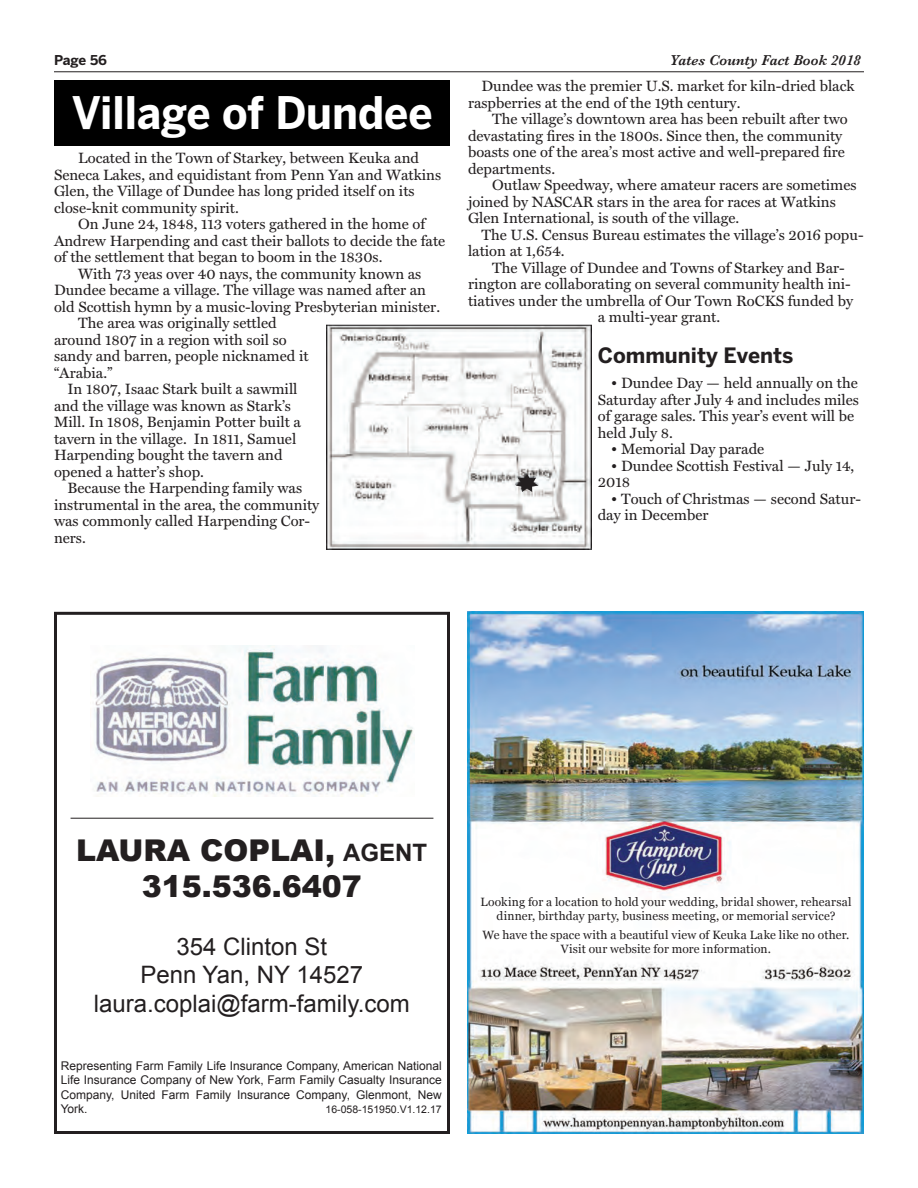
<style>
.page{position:relative;width:918px;height:1188px;background:#fff}
.page>*{position:absolute;margin:0;border:0;box-sizing:border-box;transform-origin:0 0}
.t1{font:700 44.55px "Benton Sans";color:#fff;scale:.94 1}
.t2{font:900 30px/36px "Arial";color:#231f20;text-align:center}
.t3{font:24px/28.8px "Arial";color:#231f20;text-align:center}
.Box_head{font:700 21px "Benton Sans";color:#231f20}
.Body_type_RR{font:15px/16.5px "Miller Text";color:#231f20}
.t4{font:italic 600 15px "Baskerville";color:#231f20}
.t5{font:700 13.5px "Benton Sans";letter-spacing:-.01em;color:#231f20}
.t6{font:12px/14.4px "Georgia";letter-spacing:.01em;color:#231f20;text-align:center}
.t7{font:12px/14.4px "Arial";color:#231f20;text-align:justify}
.t8{font:10.5px "Arial";color:#231f20}
.s1{font-weight:700;font-size:24px}
</style>
<div class="page">
<hr style="left:54px;top:72px;width:810px;height:1px;background:#231f20">
<img style="left:326px;top:324px;width:266px;height:226px">
<svg style="left:516px;top:474px;width:23px;height:18px"></svg>
<div style="left:55px;top:80px;width:395px;height:65px;background:#000"></div>
<div style="left:54px;top:612px;width:396px;height:522px;border:3px solid #231f20"></div>
<img style="left:94px;top:645px;width:320px;height:152px">
<hr style="left:71px;top:818px;width:362px;height:1px;background:#231f20">
<img style="left:468px;top:612px;width:396px;height:522px">
<p class="t5" style="left:54px;top:52px;width:55px">Page 56</p>
<p class="t4" style="left:670px;top:52px;width:193px">Yates County Fact Book 2018</p>
<p class="t1" style="left:72px;top:86px;width:386px">Village of Dundee</p>
<p class="Body_type_RR" style="left:54px;top:150px;width:389px;text-indent:24px">Located in the Town of Starkey, between Keuka and Seneca Lakes, and equidistant from Penn Yan and Watkins Glen, the Village of Dundee has long prided itself on its close-knit community spirit.</p>
<p class="Body_type_RR" style="left:54px;top:216px;width:393px;text-indent:24px">On June 24, 1848, 113 voters gathered in the home of<br>Andrew Harpending and cast their ballots to decide the fate of the settlement that began to boom in the 1830s.</p>
<p class="Body_type_RR" style="left:54px;top:266px;width:388px;text-indent:24px">With 73 yeas over 40 nays, the community known as<br>Dundee became a village. The village was named after an old Scottish hymn by a music-loving Presbyterian minister.</p>
<p class="Body_type_RR" style="left:54px;top:315px;width:256px;text-indent:24px">The area was originally settled around 1807 in a region with soil so sandy and barren, people nicknamed it “Arabia.”</p>
<p class="Body_type_RR" style="left:54px;top:381px;width:248px;text-indent:14px">In 1807, Isaac Stark built a sawmill and the village was known as Stark’s Mill. In 1808, Benjamin Potter built a tavern in the village. In 1811, Samuel Harpending bought the tavern and opened a hatter’s shop.</p>
<p class="Body_type_RR" style="left:54px;top:480px;width:267px;text-indent:14px">Because the Harpending family was instrumental in the area, the community was commonly called Harpending Cor&shy;ners.</p>
<p class="Body_type_RR" style="left:468px;top:78px;width:388px;text-indent:14px">Dundee was the premier U.S. market for kiln-dried black raspberries at the end of the 19th century.</p>
<p class="Body_type_RR" style="left:468px;top:111px;width:381px;text-indent:24px">The village’s downtown area has been rebuilt after two devastating fires in the 1800s. Since then, the community boasts one of the area’s most active and well-prepared fire departments.</p>
<p class="Body_type_RR" style="left:468px;top:177px;width:390px;text-indent:24px">Outlaw Speedway, where amateur racers are sometimes joined by NASCAR stars in the area for races at Watkins<br>Glen International, is south of the village.</p>
<p class="Body_type_RR" style="left:468px;top:227px;width:397px;text-indent:13px">The U.S. Census Bureau estimates the village’s 2016 popu&shy;lation at 1,654.</p>
<p class="Body_type_RR" style="left:492px;top:260px;width:354px">The Village of Dundee and Towns of Starkey and Bar-</p>
<p class="Body_type_RR" style="left:468px;top:276px;width:384px">rington are collaborating on several community health ini-</p>
<p class="Body_type_RR" style="left:468px;top:293px;width:387px">tiatives under the umbrella of Our Town RoCKS funded by</p>
<p class="Body_type_RR" style="left:598px;top:309px;width:124px">a multi-year grant.</p>
<p class="Box_head" style="left:598px;top:343px;width:197px">Community Events</p>
<p class="Body_type_RR" style="left:598px;top:375px;width:263px;text-indent:14px">• Dundee Day — held annually on the<br>Saturday after July 4 and includes miles of garage sales. This year’s event will be held July 8.</p>
<p class="Body_type_RR" style="left:611px;top:441px;width:155px">• Memorial Day parade</p>
<p class="Body_type_RR" style="left:598px;top:458px;width:258px;text-indent:14px">• Dundee Scottish Festival — July 14,<br>2018</p>
<p class="Body_type_RR" style="left:598px;top:491px;width:265px;text-indent:14px">• Touch of Christmas — second Satur&shy;day in December</p>
<p class="t2" style="left:76px;top:832px;width:352px">LAURA COPLAI, <span class="s1">AGENT<br></span>315.536.6407</p>
<p class="t3" style="left:94px;top:932px;width:317px">354 Clinton St<br>Penn Yan, NY 14527 laura.coplai@farm-family.com</p>
<p class="t7" style="left:61px;top:1058px;width:382px">Representing Farm Family Life Insurance Company, American National Life Insurance Company of New York, Farm Family Casualty Insurance Company, United Farm Family Insurance Company, Glenmont, New York.</p>
<p class="t8" style="left:326px;top:1102px;width:118px">16-058-151950.V1.12.17</p>
<p class="t6" style="left:480px;top:894px;width:373px">Looking for a location to hold your wedding, bridal shower, rehearsal dinner, birthday party, business meeting, or memorial service?</p>
<p class="t6" style="left:482px;top:927px;width:369px">We have the space with a beautiful view of Keuka Lake like no other.<br>Visit our website for more information.</p>
</div>
